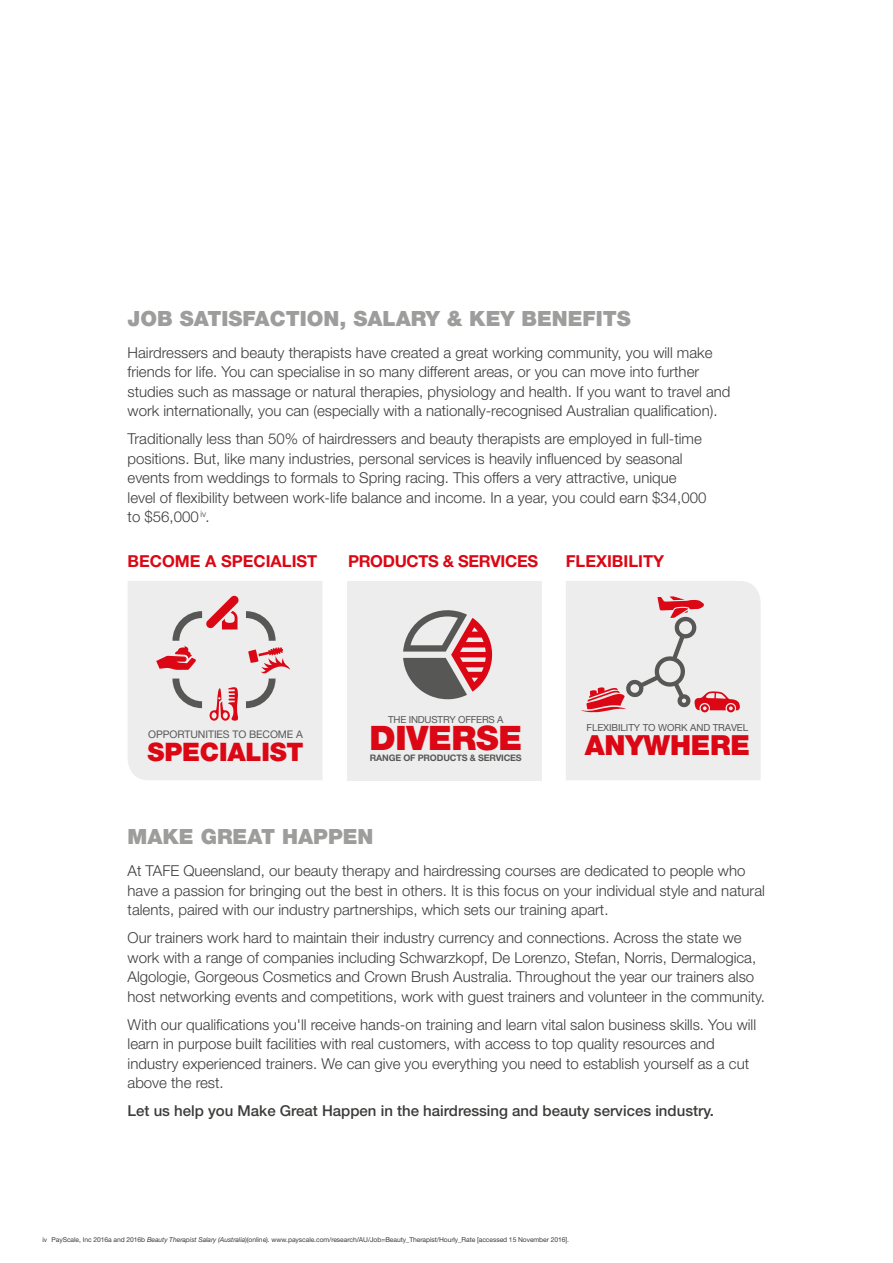
<style>
.page{position:relative;width:893px;height:1263px;background:#fff}
.page>*{position:absolute;margin:0;border:0;box-sizing:border-box;transform-origin:0 0}
.t1{font:900 33.75px "Helvetica Neue";letter-spacing:-.01em;color:#dc0714}
.t2{font:900 27.75px "Helvetica Neue";letter-spacing:-.01em;color:#dc0714}
.t3{font:900 25.5px "Helvetica Neue";letter-spacing:-.01em;color:#dc0714}
.t4{font:900 21px "Helvetica Neue";color:#9d9d9c}
.t5{font:700 16.5px "Helvetica Neue";color:#dc0714}
.t6{font:700 16.5px "Helvetica Neue";letter-spacing:-.02em;color:#dc0714}
.t7{font:300 15px/19.5px "Helvetica Neue";color:#3c3c3b}
.t8{font:500 15px "Helvetica Neue";color:#3c3c3b}
.t9{font:10.5px "Helvetica Neue";letter-spacing:-.01em;color:#575756}
.t10{font:9.75px "Helvetica Neue";letter-spacing:-.01em;color:#575756}
.t11{font:700 9px "Helvetica Neue";letter-spacing:-.02em;color:#575756}
.t12{font:6.75px "Helvetica Neue";letter-spacing:-.01em;color:#3c3c3b}
.s1{font-style:italic}
</style>
<div class="page">
<div style="left:347px;top:581px;width:195px;height:199px;background:#ededed"></div>
<svg style="left:128px;top:581px;width:194px;height:199px;background:#e7dedf"></svg>
<svg style="left:403px;top:610px;width:90px;height:90px"></svg>
<svg style="left:566px;top:581px;width:195px;height:199px;background:#e8dfdf"></svg>
<h3 class="t4" style="left:128px;top:305px;width:505px">JOB SATISFACTION, SALARY &amp; KEY BENEFITS</h3>
<p class="t7" style="left:128px;top:342px;width:604px">Hairdressers and beauty therapists have created a great working community, you will make friends for life. You can specialise in so many different areas, or you can move into further studies such as massage or natural therapies, physiology and health. If you want to travel and work internationally, you can (especially with a nationally-recognised Australian qualification).</p>
<p class="t7" style="left:128px;top:429px;width:580px">Traditionally less than 50% of hairdressers and beauty therapists are employed in full-time positions. But, like many industries, personal services is heavily influenced by seasonal events from weddings to formals to Spring racing. This offers a very attractive, unique level of flexibility between work-life balance and income. In a year, you could earn $34,000 to $56,000 <sup>iv</sup>.</p>
<p class="t6" style="left:348px;top:551px;width:192px">PRODUCTS &amp; SERVICES</p>
<p class="t5" style="left:128px;top:551px;width:191px">BECOME A SPECIALIST</p>
<p class="t5" style="left:566px;top:551px;width:100px">FLEXIBILITY</p>
<p class="t9" style="left:148px;top:728px;width:156px">OPPORTUNITIES TO BECOME A</p>
<h3 class="t3" style="left:148px;top:736px;width:157px">SPECIALIST</h3>
<p class="t10" style="left:388px;top:714px;width:117px">THE INDUSTRY OFFERS A</p>
<h1 class="t1" style="left:369px;top:718px;width:154px">DIVERSE</h1>
<p class="t11" style="left:370px;top:752px;width:153px">RANGE OF PRODUCTS &amp; SERVICES</p>
<p class="t10" style="left:587px;top:722px;width:163px">FLEXIBILITY TO WORK AND TRAVEL</p>
<h2 class="t2" style="left:585px;top:728px;width:167px">ANYWHERE</h2>
<h3 class="t4" style="left:128px;top:824px;width:247px">MAKE GREAT HAPPEN</h3>
<p class="t7" style="left:128px;top:861px;width:639px">At TAFE Queensland, our beauty therapy and hairdressing courses are dedicated to people who have a passion for bringing out the best in others. It is this focus on your individual style and natural talents, paired with our industry partnerships, which sets our training apart.</p>
<p class="t7" style="left:128px;top:928px;width:639px">Our trainers work hard to maintain their industry currency and connections. Across the state we work with a range of companies including Schwarzkopf, De Lorenzo, Stefan, Norris, Dermalogica, Algologie, Gorgeous Cosmetics and Crown Brush Australia. Throughout the year our trainers also host networking events and competitions, work with guest trainers and volunteer in the community.</p>
<p class="t7" style="left:128px;top:1014px;width:630px">With our qualifications you'll receive hands-on training and learn vital salon business skills. You will learn in purpose built facilities with real customers, with access to top quality resources and industry experienced trainers. We can give you everything you need to establish yourself as a cut above the rest.</p>
<p class="t8" style="left:128px;top:1102px;width:588px">Let us help you Make Great Happen in the hairdressing and beauty services industry.</p>
<p class="t12" style="left:43px;top:1235px;width:528px">iv PayScale, Inc 2016a and 2016b <span class="s1">Beauty Therapist Salary (Australia</span>)(online). www.payscale.com/research/AU/Job=Beauty_Therapist/Hourly_Rate [accessed 15 November 2016].</p>
</div>
